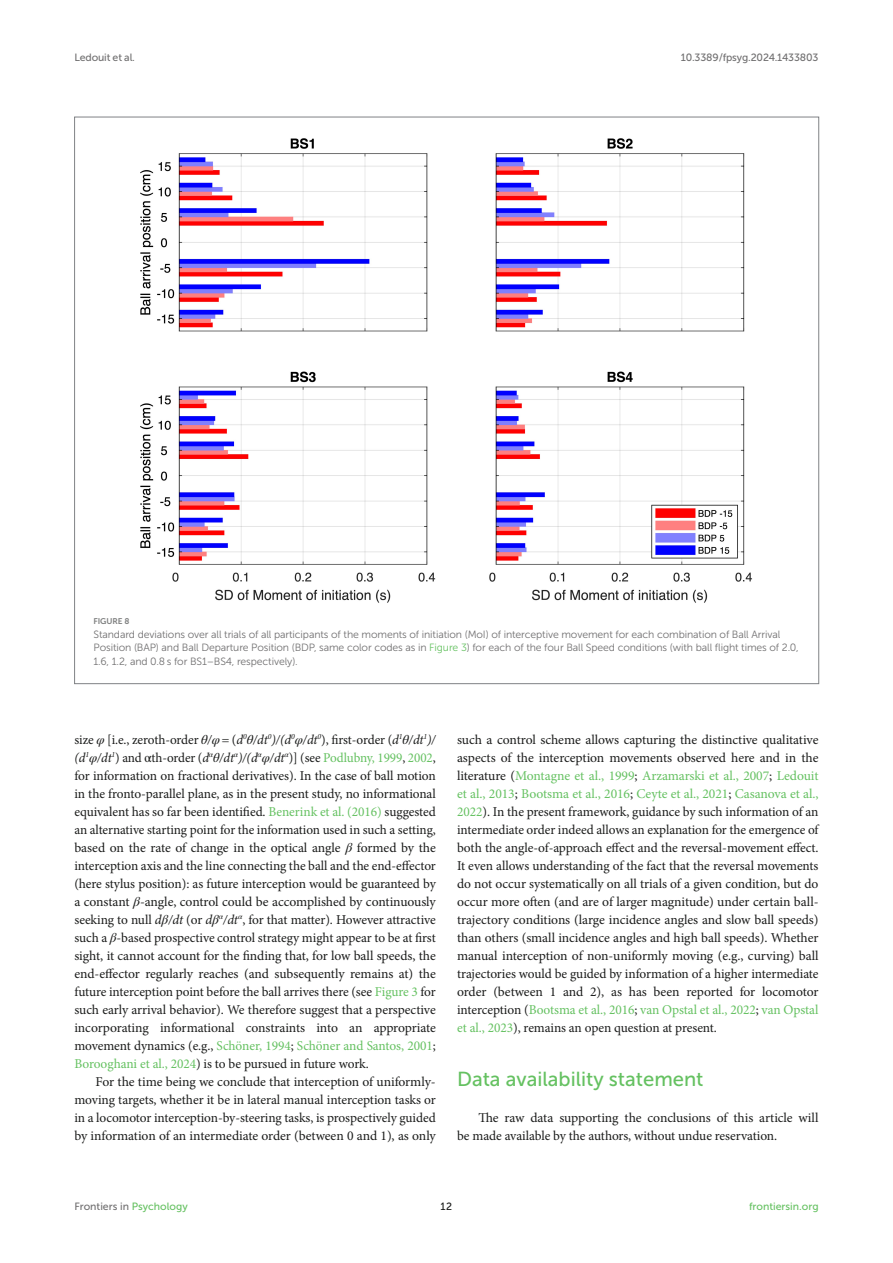
<style>
.page{position:relative;width:893px;height:1263px;background:#fff}
.page>*{position:absolute;margin:0;border:0;box-sizing:border-box;transform-origin:0 0}
.HEAD_1{font:20.25px "Museo Sans 500";color:#65c161}
.TEXT{font:13.5px/18px "Minion Pro";letter-spacing:-.005em;color:#1b1c1b;text-align:justify}
.TEXT_FLUSH{font:13.5px/18px "Minion Pro";letter-spacing:-.005em;color:#1b1c1b}
.FIG_LEG{font:10.5px/13.5px "Museo Sans 300";letter-spacing:-.01em;color:#706f70}
.t1{font:10.5px "Museo Sans 500";letter-spacing:-.015em;color:#706f70}
.t2{font:10.5px "Museo Sans 500";color:#65c161}
.t3{font:10.5px "Museo Sans 500";color:#1b1c1b}
.FIG_HD{font:8.25px "Museo Sans 700";letter-spacing:-.01em;color:#7e7f7f}
.s1{color:#65c161}
.s2{font-family:"STIX General";font-style:italic}
.s3{font-style:italic}
.s4{font-family:"STIX General"}
</style>
<div class="page">
<img style="left:140px;top:138px;width:612px;height:465px">
<p class="t1" style="left:74px;top:51px;width:62px">Ledouit et al.</p>
<p class="t1" style="left:681px;top:51px;width:139px">10.3389/fpsyg.2024.1433803</p>
<p class="FIG_HD" style="left:94px;top:617px;width:37px">FIGURE 8</p>
<p class="FIG_LEG" style="left:94px;top:627px;width:707px">Standard deviations over all trials of all participants of the moments of initiation (MoI) of interceptive movement for each combination of Ball Arrival<br>Position (BAP) and Ball Departure Position (BDP, same color codes as in <span class="s1">Figure 3</span>) for each of the four Ball Speed conditions (with ball flight times of 2.0,<br>1.6, 1.2, and 0.8 s for BS1–BS4, respectively).</p>
<p class="TEXT" style="left:74px;top:731px;width:363px">size <span class="s2">φ</span> [i.e., zeroth-order <span class="s2">θ</span><span class="s3">/</span><span class="s2">φ</span><span class="s3">=</span> (<span class="s3">d</span><sup>0</sup><span class="s2">θ</span><span class="s3">/dt</span><sup>0</sup><span class="s3">)/(d</span><sup>0</sup><span class="s2">φ</span><span class="s3">/dt</span><sup>0</sup>), first-order (<span class="s3">d</span><sup>1</sup><span class="s2">θ</span><span class="s3">/dt</span><sup>1</sup><span class="s3">)/ (d</span><sup>1</sup><span class="s2">φ</span><span class="s3">/dt</span><sup>1</sup>) and <span class="s4">α</span>th-order (<span class="s3">d</span><sup>α</sup><span class="s2">θ</span><span class="s3">/dt</span><sup>α</sup><span class="s3">)/(d</span><sup>α</sup><span class="s2">φ</span><span class="s3">/dt</span><sup>α</sup>)] (see <span class="s1">Podlubny, 1999</span>, <span class="s1">2002</span>, for information on fractional derivatives). In the case of ball motion in the fronto-parallel plane, as in the present study, no informational equivalent has so far been identified. <span class="s1">Benerink et al. (2016)</span> suggested an alternative starting point for the information used in such a setting, based on the rate of change in the optical angle <span class="s2">β</span> formed by the interception axis and the line connecting the ball and the end-effector (here stylus position): as future interception would be guaranteed by a constant <span class="s2">β</span>-angle, control could be accomplished by continuously seeking to null <span class="s3">d</span><span class="s2">β</span><span class="s3">/dt</span> (or <span class="s3">d</span><span class="s2">β</span><sup>α</sup><span class="s3">/dt</span><sup>α</sup>, for that matter). However attractive such a <span class="s2">β</span>-based prospective control strategy might appear to be at first sight, it cannot account for the finding that, for low ball speeds, the end-effector regularly reaches (and subsequently remains at) the future interception point before the ball arrives there (see <span class="s1">Figure 3</span> for such early arrival behavior). We therefore suggest that a perspective incorporating informational constraints into an appropriate movement dynamics (e.g., <span class="s1">Schöner, 1994</span>; <span class="s1">Schöner and Santos, 2001</span>; <span class="s1">Borooghani et al., 2024</span>) is to be pursued in future work.</p>
<p class="TEXT" style="left:74px;top:1073px;width:363px;text-indent:21px">For the time being we conclude that interception of uniformly&shy;moving targets, whether it be in lateral manual interception tasks or in a locomotor interception-by-steering tasks, is prospectively guided by information of an intermediate order (between 0 and 1), as only</p>
<p class="TEXT" style="left:457px;top:731px;width:363px">such a control scheme allows capturing the distinctive qualitative aspects of the interception movements observed here and in the literature (<span class="s1">Montagne et al., 1999</span>; <span class="s1">Arzamarski et al., 2007</span>; <span class="s1">Ledouit et al., 2013</span>; <span class="s1">Bootsma et al., 2016</span>; <span class="s1">Ceyte et al., 2021</span>; <span class="s1">Casanova et al., 2022</span>). In the present framework, guidance by such information of an intermediate order indeed allows an explanation for the emergence of both the angle-of-approach effect and the reversal-movement effect.<br>It even allows understanding of the fact that the reversal movements do not occur systematically on all trials of a given condition, but do occur more often (and are of larger magnitude) under certain ball&shy;trajectory conditions (large incidence angles and slow ball speeds) than others (small incidence angles and high ball speeds). Whether manual interception of non-uniformly moving (e.g., curving) ball trajectories would be guided by information of a higher intermediate order (between 1 and 2), as has been reported for locomotor interception (<span class="s1">Bootsma et al., 2016</span>; <span class="s1">van Opstal et al., 2022</span>; <span class="s1">van Opstal et al., 2023</span>), remains an open question at present.</p>
<p class="HEAD_1" style="left:457px;top:1068px;width:248px">Data availability statement</p>
<p class="TEXT_FLUSH" style="left:457px;top:1109px;width:363px;text-indent:21px">The raw data supporting the conclusions of this article will be made available by the authors, without undue reservation.</p>
<p class="t1" style="left:74px;top:1200px;width:115px">Frontiers in <span class="s1">Psychology</span></p>
<p class="t3" style="left:441px;top:1200px;width:13px">12</p>
<p class="t2" style="left:749px;top:1200px;width:71px">frontiersin.org</p>
</div>
